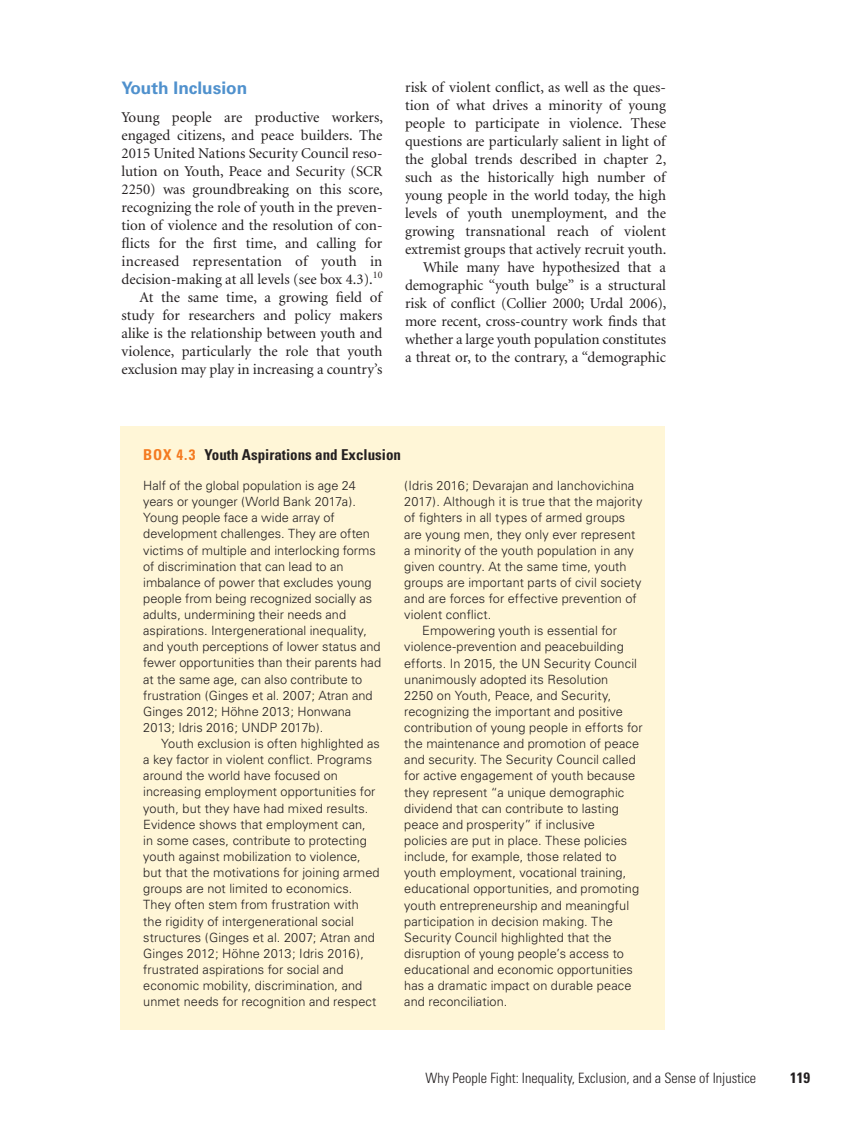
<style>
.page{position:relative;width:864px;height:1134px;background:#fff}
.page>*{position:absolute;margin:0;border:0;box-sizing:border-box;transform-origin:0 0}
.t1{font:700 17.25px "Univers";color:#5091cd}
.t2{font:15px/18px "Minion";color:#231f20;text-align:right}
.t3{font:700 condensed 15px "Univers";color:#231f20}
.t4{font:300 condensed 14.25px "Univers";color:#231f20}
.t5{font:300 12.75px/16.2px "Univers";letter-spacing:.005em;color:#231f20}
.s1{color:#f47a20}
</style>
<div class="page">
<div style="left:121px;top:426px;width:544px;height:603px;background:#fff6d7"></div>
<h1 class="t1" style="left:122px;top:78px;width:127px">Youth Inclusion</h1>
<p class="t2" style="left:122px;top:109px;width:263px">Young people are productive workers, engaged citizens, and peace builders. The 2015 United Nations Security Council reso&shy;lution on Youth, Peace and Security (SCR 2250) was groundbreaking on this score, recognizing the role of youth in the preven&shy;tion of violence and the resolution of con&shy;flicts for the first time, and calling for increased representation of youth in decision-making at all levels (see box 4.3).<sup>10<br></sup>At the same time, a growing field of study for researchers and policy makers alike is the relationship between youth and violence, particularly the role that youth exclusion may play in increasing a country’s</p>
<p class="t2" style="left:405px;top:79px;width:263px">risk of violent conflict, as well as the ques&shy;tion of what drives a minority of young people to participate in violence. These questions are particularly salient in light of the global trends described in chapter 2, such as the historically high number of young people in the world today, the high levels of youth unemployment, and the growing transnational reach of violent extremist groups that actively recruit youth.<br>While many have hypothesized that a demographic “youth bulge” is a structural risk of conflict (Collier 2000; Urdal 2006), more recent, cross-country work finds that whether a large youth population constitutes a threat or, to the contrary, a “demographic</p>
<p class="t3" style="left:143px;top:446px;width:259px"><span class="s1">BOX 4.3</span> Youth Aspirations and Exclusion</p>
<p class="t5" style="left:143px;top:477px;width:239px">Half of the global population is age 24 years or younger (World Bank 2017a).<br>Young people face a wide array of development challenges. They are often victims of multiple and interlocking forms of discrimination that can lead to an imbalance of power that excludes young people from being recognized socially as adults, undermining their needs and aspirations. Intergenerational inequality, and youth perceptions of lower status and fewer opportunities than their parents had at the same age, can also contribute to frustration (Ginges et al. 2007; Atran and Ginges 2012; Höhne 2013; Honwana 2013; Idris 2016; UNDP 2017b).</p>
<p class="t5" style="left:143px;top:736px;width:238px;text-indent:18px">Youth exclusion is often highlighted as a key factor in violent conflict. Programs around the world have focused on increasing employment opportunities for youth, but they have had mixed results.<br>Evidence shows that employment can,<br>in some cases, contribute to protecting youth against mobilization to violence, but that the motivations for joining armed groups are not limited to economics.<br>They often stem from frustration with the rigidity of intergenerational social structures (Ginges et al. 2007; Atran and Ginges 2012; Höhne 2013; Idris 2016), frustrated aspirations for social and economic mobility, discrimination, and unmet needs for recognition and respect</p>
<p class="t5" style="left:404px;top:478px;width:232px">(Idris 2016; Devarajan and Ianchovichina</p>
<p class="t5" style="left:404px;top:494px;width:240px">2017). Although it is true that the majority</p>
<p class="t5" style="left:404px;top:510px;width:223px">of fighters in all types of armed groups</p>
<p class="t5" style="left:404px;top:526px;width:233px">are young men, they only ever represent</p>
<p class="t5" style="left:404px;top:542px;width:231px">a minority of the youth population in any</p>
<p class="t5" style="left:404px;top:558px;width:224px">given country. At the same time, youth</p>
<p class="t5" style="left:404px;top:574px;width:239px">groups are important parts of civil society</p>
<p class="t5" style="left:404px;top:590px;width:234px">and are forces for effective prevention of</p>
<p class="t5" style="left:404px;top:607px;width:89px">violent conflict.</p>
<p class="t5" style="left:422px;top:623px;width:196px">Empowering youth is essential for</p>
<p class="t5" style="left:404px;top:639px;width:221px">violence-prevention and peacebuilding</p>
<p class="t5" style="left:404px;top:655px;width:234px">efforts. In 2015, the UN Security Council</p>
<p class="t5" style="left:404px;top:671px;width:206px">unanimously adopted its Resolution</p>
<p class="t5" style="left:404px;top:687px;width:209px">2250 on Youth, Peace, and Security,</p>
<p class="t5" style="left:404px;top:703px;width:220px">recognizing the important and positive</p>
<p class="t5" style="left:404px;top:719px;width:240px">contribution of young people in efforts for</p>
<p class="t5" style="left:404px;top:736px;width:236px">the maintenance and promotion of peace</p>
<p class="t5" style="left:404px;top:752px;width:233px">and security. The Security Council called</p>
<p class="t5" style="left:404px;top:768px;width:232px">for active engagement of youth because</p>
<p class="t5" style="left:404px;top:784px;width:222px">they represent “a unique demographic</p>
<p class="t5" style="left:404px;top:800px;width:216px">dividend that can contribute to lasting</p>
<p class="t5" style="left:404px;top:816px;width:192px">peace and prosperity” if inclusive</p>
<p class="t5" style="left:404px;top:832px;width:224px">policies are put in place. These policies</p>
<p class="t5" style="left:404px;top:849px;width:214px">include, for example, those related to</p>
<p class="t5" style="left:404px;top:865px;width:224px">youth employment, vocational training,</p>
<p class="t5" style="left:404px;top:881px;width:236px">educational opportunities, and promoting</p>
<p class="t5" style="left:404px;top:897px;width:226px">youth entrepreneurship and meaningful</p>
<p class="t5" style="left:404px;top:913px;width:210px">participation in decision making. The</p>
<p class="t5" style="left:404px;top:929px;width:209px">Security Council highlighted that the</p>
<p class="t5" style="left:404px;top:945px;width:221px">disruption of young people’s access to</p>
<p class="t5" style="left:404px;top:961px;width:230px">educational and economic opportunities</p>
<p class="t5" style="left:404px;top:978px;width:229px">has a dramatic impact on durable peace</p>
<p class="t5" style="left:404px;top:994px;width:105px">and reconciliation.</p>
<p class="t4" style="left:425px;top:1069px;width:332px">Why People Fight: Inequality, Exclusion, and a Sense of Injustice</p>
<p class="t3" style="left:790px;top:1068px;width:21px">119</p>
</div>
